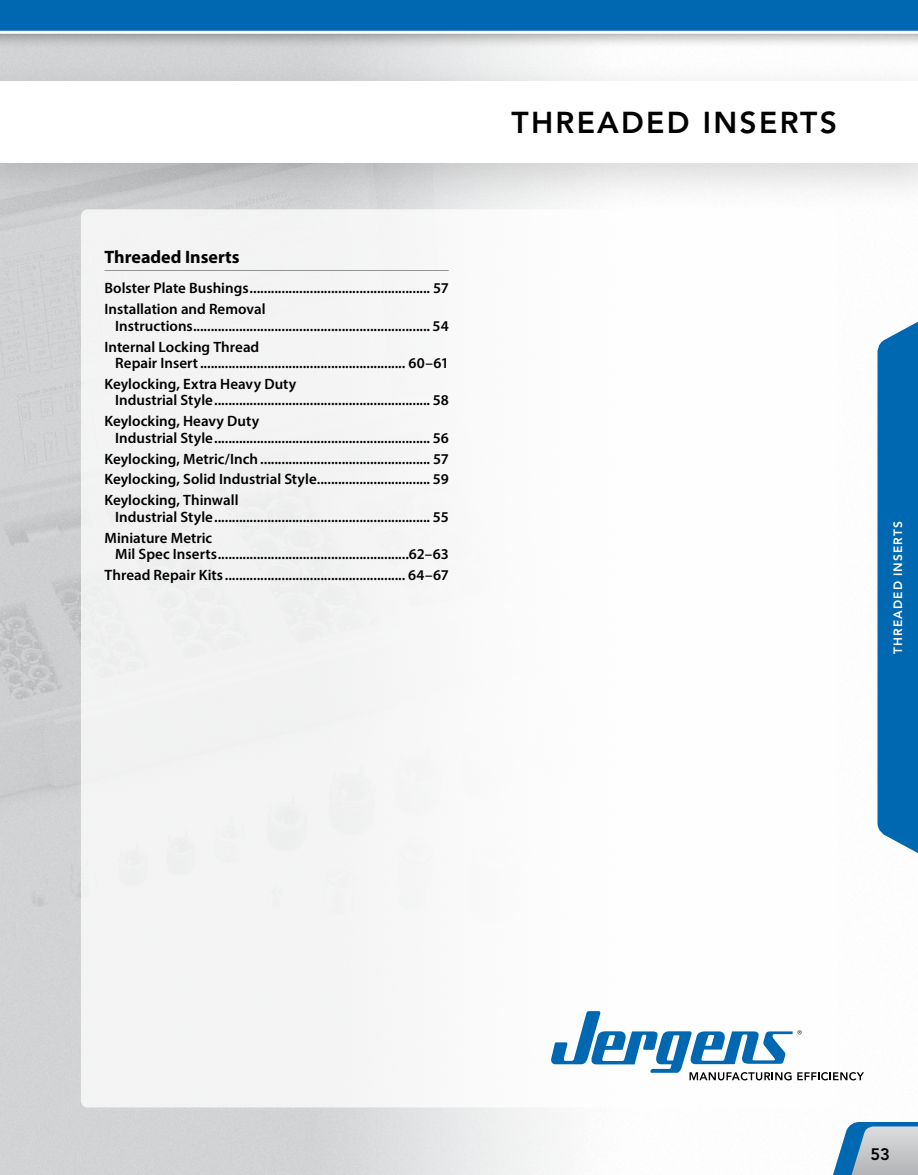
<style>
.page{position:relative;width:918px;height:1175px;background:#fff}
.page>*{position:absolute;margin:0;border:0;box-sizing:border-box;transform-origin:0 0}
.t1{font:800 30px "Avenir";letter-spacing:.075em;color:#000}
.t2{font:700 18px "Myriad Pro";color:#000}
.t3{font:800 16.5px "Avenir";color:#000}
.t4{font:600 15px/20.9px "Myriad Pro";color:#000}
.t5{font:800 12px "Avenir";letter-spacing:.09em;color:#fff}
</style>
<div class="page">
<img style="left:0;top:49px;width:878px;height:1125px">
<div style="left:0;top:56px;width:918px;height:158px;background:#000;opacity:.15"></div>
<div style="left:0;top:81px;width:918px;height:81px;background:#fff"></div>
<div style="left:0;top:0;width:918px;height:49px;background:#000;opacity:.5"></div>
<svg style="left:0;top:0;width:918px;height:34px;background:#1774b7"></svg>
<div style="left:81px;top:209px;width:756px;height:898px;background:#f8f8f8;border-radius:7px"></div>
<div style="left:878px;top:321px;width:40px;height:532px;background:#0067b1"></div>
<svg style="left:822px;top:1119px;width:96px;height:55px"></svg>
<svg style="left:551px;top:1011px;width:313px;height:69px"></svg>
<hr style="left:105px;top:270px;width:344px;height:1px;background:#939598">
<p class="t2" style="left:105px;top:245px;width:137px">Threaded Inserts</p>
<p class="t4" style="left:105px;top:277px;width:346px">Bolster Plate Bushings................................................... 57<br>Installation and Removal</p>
<p class="t4" style="left:105px;top:315px;width:346px;text-indent:11px">Instructions................................................................... 54<br>Internal Locking Thread</p>
<p class="t4" style="left:105px;top:352px;width:346px;text-indent:11px">Repair Insert.......................................................... 60–61<br>Keylocking, Extra Heavy Duty</p>
<p class="t4" style="left:105px;top:389px;width:346px;text-indent:11px">Industrial Style............................................................. 58<br>Keylocking, Heavy Duty</p>
<p class="t4" style="left:105px;top:427px;width:346px;text-align:justify;text-indent:11px">Industrial Style............................................................. 56<br>Keylocking, Metric/Inch ................................................ 57<br>Keylocking, Solid Industrial Style................................ 59<br>Keylocking, Thinwall</p>
<p class="t4" style="left:105px;top:506px;width:346px;text-indent:11px">Industrial Style............................................................. 55<br>Miniature Metric</p>
<p class="t4" style="left:105px;top:543px;width:346px;text-align:right">Mil Spec Inserts......................................................62–63<br>Thread Repair Kits ................................................... 64–67</p>
<h1 class="t1" style="left:512px;top:105px;width:327px">THREADED INSERTS</h1>
<p class="t5" style="left:891px;top:654px;width:135px;rotate:-90deg">THREADED INSERTS</p>
<p class="t3" style="left:870px;top:1144px;width:21px">53</p>
</div>
